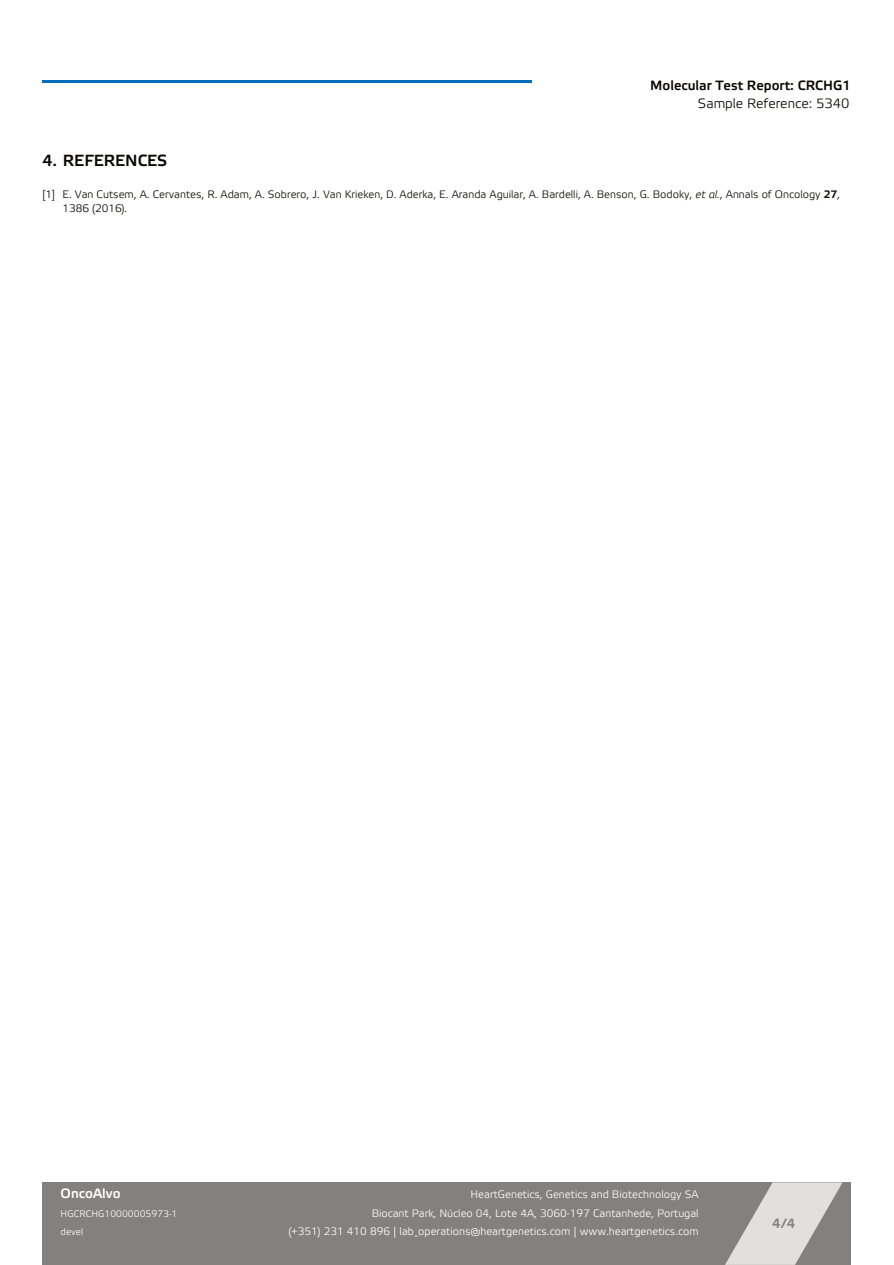
<style>
.page{position:relative;width:894px;height:1265px;background:#fff}
.page>*{position:absolute;margin:0;border:0;box-sizing:border-box;transform-origin:0 0}
.t1{font:700 16.2px "Elektra Light Pro";color:#080704}
.t2{font:700 13.5px "Elektra Light Pro";color:#080704}
.t3{font:13.5px "Elektra Light Pro";color:#080704}
.t4{font:700 13.5px "Elektra Light Pro";color:#fff}
.t5{font:700 13.5px "Elektra Light Pro";color:#83817f}
.t6{font:10.8px/18.1px "Elektra Light Pro";color:#fff;text-align:right}
.t7{font:10.8px/14.2px "Elektra Light Pro";color:#080704}
.t8{font:9.45px/18.1px "Elektra Light Pro";color:#fff}
.s1{font-style:italic}
.s2{font-weight:700}
</style>
<div class="page">
<hr style="left:43px;top:81px;width:488px;height:2px;background:#006eb8">
<div style="left:43px;top:1182px;width:227px;height:82px;background:#83817f"></div>
<div style="left:270px;top:1182px;width:446px;height:82px;background:#83817f"></div>
<div style="left:716px;top:1182px;width:134px;height:82px;background:#83817f"></div>
<svg style="left:725px;top:1182px;width:117px;height:82px"></svg>
<p class="t2" style="left:650px;top:81px;width:202px">Molecular Test Report: CRCHG1</p>
<p class="t3" style="left:697px;top:99px;width:153px">Sample Reference: 5340</p>
<h1 class="t1" style="left:43px;top:154px;width:126px">4. REFERENCES</h1>
<p class="t7" style="left:62px;top:188px;width:778px;text-indent:-20px">[1] E. Van Cutsem, A. Cervantes, R. Adam, A. Sobrero, J. Van Krieken, D. Aderka, E. Aranda Aguilar, A. Bardelli, A. Benson, G. Bodoky, <span class="s1">et al.</span>, Annals of Oncology <span class="s2">27</span>,<br>1386 (2016).</p>
<p class="t4" style="left:61px;top:1188px;width:61px">OncoAlvo</p>
<p class="t8" style="left:61px;top:1204px;width:118px">HGCRCHG10000005973-1 devel</p>
<p class="t6" style="left:288px;top:1186px;width:411px">HeartGenetics, Genetics and Biotechnology SA<br>Biocant Park, Núcleo 04, Lote 4A, 3060-197 Cantanhede, Portugal<br>(+351) 231 410 896 | lab_operations@heartgenetics.com | www.heartgenetics.com</p>
<p class="t5" style="left:772px;top:1218px;width:25px">4/4</p>
</div>
